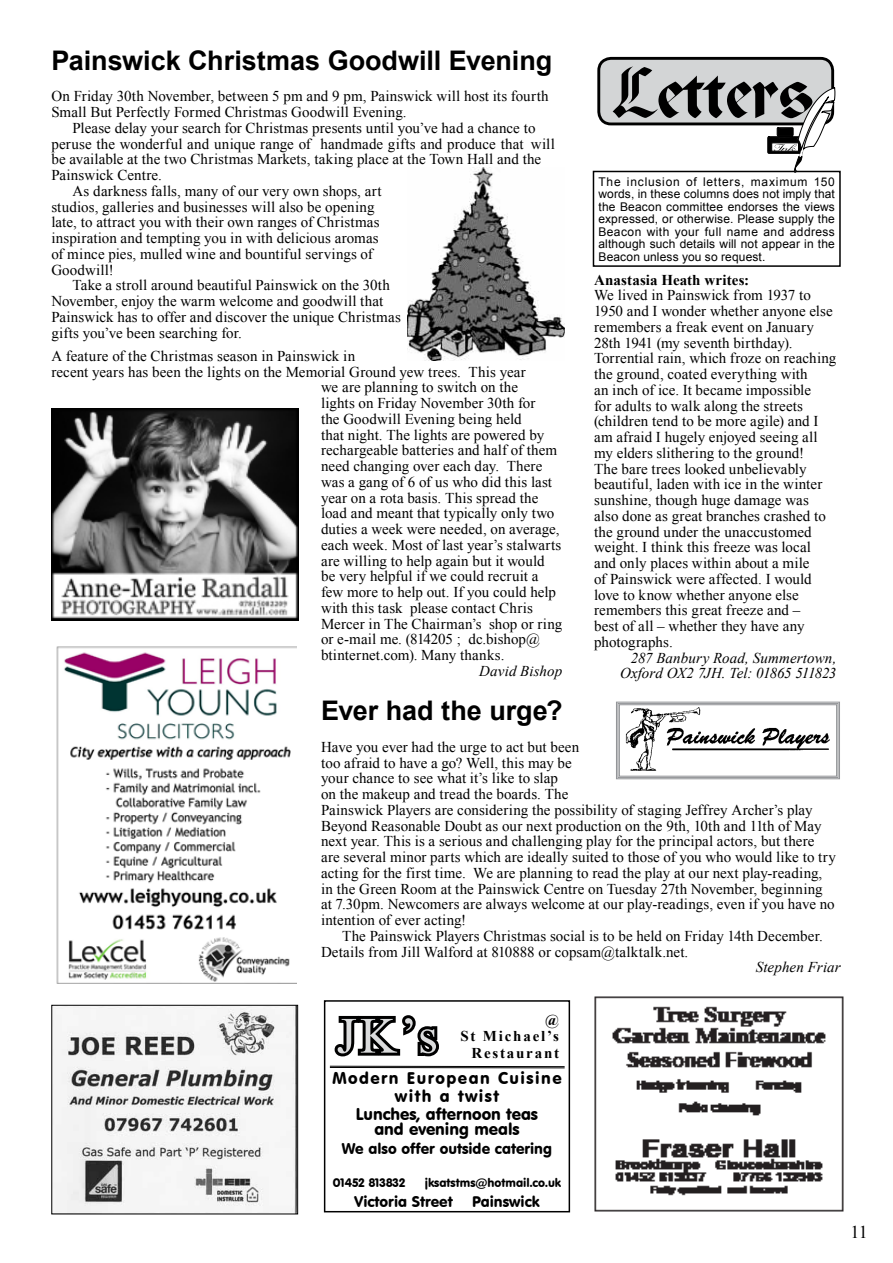
<style>
.page{position:relative;width:893px;height:1263px;background:#fff}
.page>*{position:absolute;margin:0;border:0;box-sizing:border-box;transform-origin:0 0}
.t1{font:69px "Excalibur SF";color:#000;scale:.88 1}
.t2{font:50.85px "Times New Roman";color:#dadbdc}
.t3{font:700 27px "Arial";letter-spacing:-.005em;color:#000}
.t4{font:18px "Times New Roman";color:#000}
.t5{font:16.5px/18px "VAG Rounded BT";letter-spacing:.09em;color:#000;text-align:center}
.t6{font:16.5px "VAG Rounded BT";color:#000}
.t7{font:15px/15.8px "Times New Roman";letter-spacing:.005em;color:#000}
.t8{font:italic 15px/15.8px "Times New Roman";letter-spacing:.005em;color:#000;text-align:right}
.t9{font:15px "VAG Rounded BT";color:#000}
.t10{font:700 15px/16.5px "Times New Roman";letter-spacing:.12em;color:#000;text-align:right}
.t11{font:700 15px "Times New Roman";letter-spacing:.025em;color:#000}
.t12{font:12px/12.5px "Arial";letter-spacing:.01em;color:#000;text-align:justify}
.t13{font:12px "VAG Rounded BT";color:#000}
</style>
<div class="page">
<img style="left:53px;top:1007px;width:243px;height:205px">
<div style="left:51px;top:1005px;width:247px;height:209px;border:1px solid #000"></div>
<div style="left:324px;top:1000px;width:246px;height:212px;border:1px solid #000"></div>
<svg style="left:334px;top:1015px;width:105px;height:42px"></svg>
<hr style="left:330px;top:1066px;width:235px;height:1px;background:#000">
<hr style="left:330px;top:1067px;width:235px;height:1px;background:#000">
<img style="left:594px;top:996px;width:250px;height:216px">
<svg style="left:616px;top:701px;width:224px;height:79px"></svg>
<div style="left:618px;top:703px;width:220px;height:75px;border:1px solid #939598"></div>
<div style="left:619px;top:704px;width:218px;height:73px;border:1px solid #939598"></div>
<img style="left:620px;top:702px;width:215px;height:72px">
<div style="left:599px;top:58px;width:234px;height:66px;background:#d3d5d6;border-radius:12px"></div>
<div style="left:597px;top:57px;width:237px;height:68px;border:3px solid #000;border-radius:12px"></div>
<svg style="left:592px;top:88px;width:249px;height:179px"></svg>
<img style="left:51px;top:408px;width:247px;height:213px">
<img style="left:56px;top:646px;width:241px;height:338px">
<img style="left:408px;top:168px;width:156px;height:192px">
<h3 class="t3" style="left:51px;top:42px;width:502px">Painswick Christmas Goodwill Evening</h3>
<p class="t7" style="left:51px;top:88px;width:499px">On Friday 30th November, between 5 pm and 9 pm, Painswick will host its fourth<br>Small But Perfectly Formed Christmas Goodwill Evening.</p>
<p class="t7" style="left:73px;top:120px;width:464px">Please delay your search for Christmas presents until you’ve had a chance to</p>
<p class="t7" style="left:51px;top:135px;width:505px">peruse the wonderful and unique range of handmade gifts and produce that will</p>
<p class="t7" style="left:51px;top:151px;width:491px">be available at the two Christmas Markets, taking place at the Town Hall and the</p>
<p class="t7" style="left:51px;top:167px;width:112px">Painswick Centre.</p>
<p class="t7" style="left:73px;top:183px;width:310px">As darkness falls, many of our very own shops, art</p>
<p class="t7" style="left:51px;top:198px;width:325px">studios, galleries and businesses will also be opening</p>
<p class="t7" style="left:51px;top:214px;width:330px">late, to attract you with their own ranges of Christmas</p>
<p class="t7" style="left:51px;top:230px;width:329px">inspiration and tempting you in with delicious aromas</p>
<p class="t7" style="left:51px;top:246px;width:323px">of mince pies, mulled wine and bountiful servings of</p>
<p class="t7" style="left:51px;top:261px;width:64px">Goodwill!</p>
<p class="t7" style="left:73px;top:277px;width:319px">Take a stroll around beautiful Painswick on the 30th</p>
<p class="t7" style="left:51px;top:293px;width:333px">November, enjoy the warm welcome and goodwill that</p>
<p class="t7" style="left:51px;top:309px;width:351px">Painswick has to offer and discover the unique Christmas</p>
<p class="t7" style="left:51px;top:324px;width:192px">gifts you’ve been searching for.</p>
<p class="t7" style="left:51px;top:348px;width:305px">A feature of the Christmas season in Painswick in</p>
<p class="t7" style="left:51px;top:363px;width:476px">recent years has been the lights on the Memorial Ground yew trees. This year</p>
<p class="t7" style="left:321px;top:379px;width:199px">we are planning to switch on the</p>
<p class="t7" style="left:321px;top:395px;width:216px">lights on Friday November 30th for</p>
<p class="t7" style="left:321px;top:411px;width:202px">the Goodwill Evening being held</p>
<p class="t7" style="left:321px;top:426px;width:225px">that night. The lights are powered by</p>
<p class="t7" style="left:321px;top:442px;width:238px">rechargeable batteries and half of them</p>
<p class="t7" style="left:321px;top:458px;width:223px">need changing over each day. There</p>
<p class="t7" style="left:321px;top:474px;width:233px">was a gang of 6 of us who did this last</p>
<p class="t7" style="left:321px;top:489px;width:219px">year on a rota basis. This spread the</p>
<p class="t7" style="left:321px;top:505px;width:235px">load and meant that typically only two</p>
<p class="t7" style="left:321px;top:521px;width:240px">duties a week were needed, on average,</p>
<p class="t7" style="left:321px;top:537px;width:242px">each week. Most of last year’s stalwarts</p>
<p class="t7" style="left:321px;top:552px;width:225px">are willing to help again but it would</p>
<p class="t7" style="left:321px;top:568px;width:219px">be very helpful if we could recruit a</p>
<p class="t7" style="left:321px;top:584px;width:236px">few more to help out. If you could help</p>
<p class="t7" style="left:321px;top:600px;width:213px">with this task please contact Chris</p>
<p class="t7" style="left:321px;top:615px;width:243px">Mercer in The Chairman’s shop or ring</p>
<p class="t7" style="left:321px;top:631px;width:220px">or e-mail me. (814205 ; dc.bishop@</p>
<p class="t7" style="left:321px;top:647px;width:185px">btinternet.com). Many thanks.</p>
<p class="t8" style="left:479px;top:663px;width:85px">David Bishop</p>
<h1 class="t1" style="left:616px;top:52px;width:228px">Letters</h1>
<p class="t12" style="left:598px;top:175px;width:238px">The inclusion of letters, maximum 150 words, in these columns does not imply that the Beacon committee endorses the views expressed, or otherwise. Please supply the Beacon with your full name and address although such details will not appear in the Beacon unless you so request.</p>
<p class="t11" style="left:594px;top:269px;width:157px">Anastasia Heath writes:</p>
<p class="t7" style="left:594px;top:287px;width:244px">We lived in Painswick from 1937 to 1950 and I wonder whether anyone else remembers a freak event on January 28th 1941 (my seventh birthday).<br>Torrential rain, which froze on reaching the ground, coated everything with<br>an inch of ice. It became impossible<br>for adults to walk along the streets (children tend to be more agile) and I am afraid I hugely enjoyed seeing all my elders slithering to the ground!<br>The bare trees looked unbelievably beautiful, laden with ice in the winter sunshine, though huge damage was also done as great branches crashed to the ground under the unaccustomed weight. I think this freeze was local and only places within about a mile<br>of Painswick were affected. I would love to know whether anyone else remembers this great freeze and –<br>best of all – whether they have any photographs.</p>
<p class="t8" style="left:620px;top:649px;width:218px">287 Banbury Road, Summertown,<br>Oxford OX2 7JH. Tel: 01865 511823</p>
<h3 class="t3" style="left:321px;top:693px;width:243px">Ever had the urge?</h3>
<p class="t7" style="left:321px;top:739px;width:516px">Have you ever had the urge to act but been<br>too afraid to have a go? Well, this may be<br>your chance to see what it’s like to slap<br>on the makeup and tread the boards. The<br>Painswick Players are considering the possibility of staging Jeffrey Archer’s play Beyond Reasonable Doubt as our next production on the 9th, 10th and 11th of May next year. This is a serious and challenging play for the principal actors, but there are several minor parts which are ideally suited to those of you who would like to try acting for the first time. We are planning to read the play at our next play-reading, in the Green Room at the Painswick Centre on Tuesday 27th November, beginning at 7.30pm. Newcomers are always welcome at our play-readings, even if you have no intention of ever acting!</p>
<p class="t7" style="left:321px;top:928px;width:503px;text-indent:21px">The Painswick Players Christmas social is to be held on Friday 14th December.<br>Details from Jill Walford at 810888 or copsam@talktalk.net.</p>
<p class="t8" style="left:756px;top:959px;width:86px">Stephen Friar</p>
<p class="t10" style="left:460px;top:1011px;width:100px">@<br>St Michael’s</p>
<h2 class="t2" style="left:337px;top:1001px;width:103px">JK’s</h2>
<p class="t10" style="left:471px;top:1044px;width:89px">Restaurant</p>
<p class="t5" style="left:332px;top:1069px;width:231px">Modern European Cuisine with a twist<br>Lunches, afternoon teas</p>
<p class="t6" style="left:374px;top:1118px;width:147px">and evening meals</p>
<p class="t9" style="left:342px;top:1139px;width:211px">We also offer outside catering</p>
<p class="t13" style="left:333px;top:1175px;width:74px">01452 813832</p>
<p class="t13" style="left:425px;top:1175px;width:138px">jksatstms@hotmail.co.uk</p>
<p class="t9" style="left:354px;top:1192px;width:100px">Victoria Street</p>
<p class="t9" style="left:472px;top:1192px;width:69px">Painswick</p>
<p class="t4" style="left:850px;top:1219px;width:19px">11</p>
</div>
